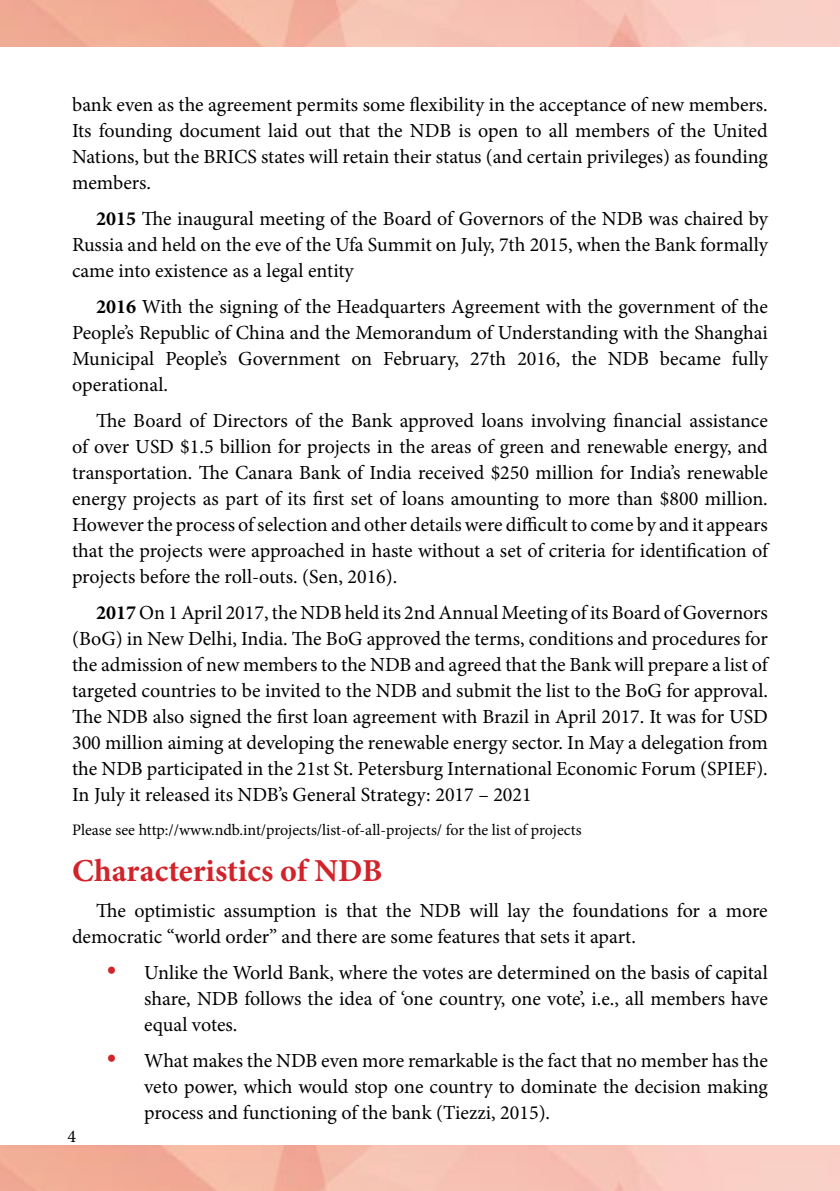
<style>
.page{position:relative;width:840px;height:1191px;background:#fff}
.page>*{position:absolute;margin:0;border:0;box-sizing:border-box;transform-origin:0 0}
.t1{font:700 32px "Minion Pro";color:#d2232a}
.t2{font:20px/26px "Minion Pro";color:#000;text-align:justify}
.t3{font:18px "Minion Pro";color:#000}
.t4{font:16px "Minion Pro";letter-spacing:-.005em;color:#000}
.s1{font-weight:700}
.s2{color:#d2232a}
</style>
<div class="page">
<p class="t2" style="left:72px;top:91px;width:697px">bank even as the agreement permits some flexibility in the acceptance of new members.<br>Its founding document laid out that the NDB is open to all members of the United Nations, but the BRICS states will retain their status (and certain privileges) as founding members.</p>
<p class="t2" style="left:72px;top:205px;width:697px;text-indent:24px"><span class="s1">2015</span> The inaugural meeting of the Board of Governors of the NDB was chaired by Russia and held on the eve of the Ufa Summit on July, 7th 2015, when the Bank formally came into existence as a legal entity</p>
<p class="t2" style="left:72px;top:293px;width:697px;text-indent:24px"><span class="s1">2016</span> With the signing of the Headquarters Agreement with the government of the People’s Republic of China and the Memorandum of Understanding with the Shanghai Municipal People’s Government on February, 27th 2016, the NDB became fully operational.</p>
<p class="t2" style="left:72px;top:407px;width:697px;text-indent:24px">The Board of Directors of the Bank approved loans involving financial assistance of over USD $1.5 billion for projects in the areas of green and renewable energy, and transportation. The Canara Bank of India received $250 million for India’s renewable energy projects as part of its first set of loans amounting to more than $800 million.<br>However the process of selection and other details were difficult to come by and it appears that the projects were approached in haste without a set of criteria for identification of projects before the roll-outs. (Sen, 2016).</p>
<p class="t2" style="left:72px;top:599px;width:697px;text-indent:24px"><span class="s1">2017</span> On 1 April 2017, the NDB held its 2nd Annual Meeting of its Board of Governors (BoG) in New Delhi, India. The BoG approved the terms, conditions and procedures for the admission of new members to the NDB and agreed that the Bank will prepare a list of targeted countries to be invited to the NDB and submit the list to the BoG for approval.<br>The NDB also signed the first loan agreement with Brazil in April 2017. It was for USD 300 million aiming at developing the renewable energy sector. In May a delegation from the NDB participated in the 21st St. Petersburg International Economic Forum (SPIEF).<br>In July it released its NDB’s General Strategy: 2017 – 2021</p>
<p class="t4" style="left:72px;top:819px;width:510px">Please see http://www.ndb.int/projects/list-of-all-projects/ for the list of projects</p>
<h1 class="t1" style="left:72px;top:848px;width:312px">Characteristics of NDB</h1>
<p class="t2" style="left:72px;top:897px;width:696px;text-indent:24px">The optimistic assumption is that the NDB will lay the foundations for a more democratic “world order” and there are some features that sets it apart.</p>
<p class="t2" style="left:144px;top:959px;width:625px;text-indent:-38px"><span class="s2">•</span> Unlike the World Bank, where the votes are determined on the basis of capital share, NDB follows the idea of ‘one country, one vote’, i.e., all members have equal votes.</p>
<p class="t2" style="left:144px;top:1047px;width:625px;text-indent:-38px"><span class="s2">•</span> What makes the NDB even more remarkable is the fact that no member has the veto power, which would stop one country to dominate the decision making process and functioning of the bank (Tiezzi, 2015).</p>
<p class="t3" style="left:68px;top:1124px;width:10px">4</p>
</div>
